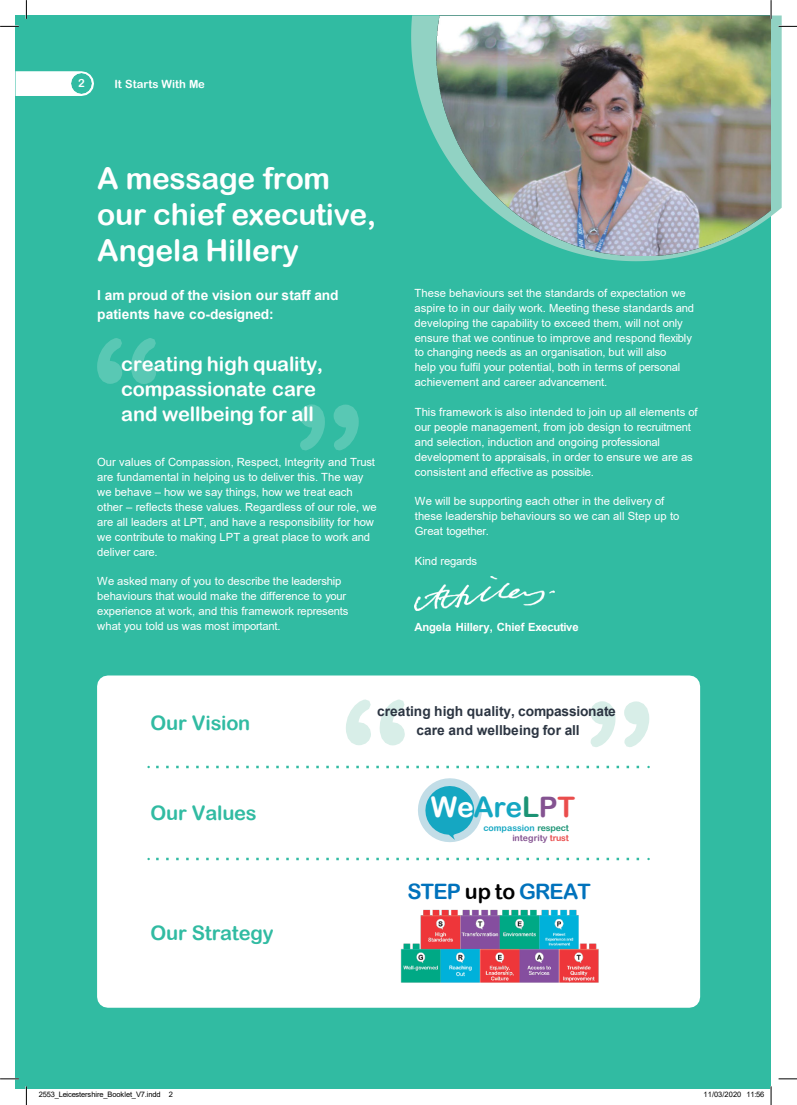
<style>
.page{position:relative;width:797px;height:1105px;background:#fff}
.page>*{position:absolute;margin:0;border:0;box-sizing:border-box;transform-origin:0 0}
.t1{font:30px/36px "Arial Rounded MT Bold";letter-spacing:-.01em;color:#fff}
.t2{font:28.25px "Arial Rounded MT Bold";letter-spacing:-.01em;color:#15a7c2}
.t3{font:21.25px "Arial Rounded MT Bold";letter-spacing:-.03em;color:#0072bc}
.t4{font:20px/25px "Arial Rounded MT Bold";letter-spacing:-.005em;color:#fff}
.t5{font:20px "Arial Rounded MT Bold";letter-spacing:-.01em;color:#31bba2}
.t6{font:700 13.75px/19px "Arial";letter-spacing:-.005em;color:#2c3542;text-align:center}
.t7{font:700 13.75px/19px "Arial";letter-spacing:-.005em;color:#fff}
.t8{font:11.25px/15px "Arial";color:#fff}
.t9{font:700 11.25px "Arial";letter-spacing:-.01em;color:#fff}
.t10{font:11.25px "Arial Rounded MT Bold";color:#fff}
.t11{font:11.25px "Arial";letter-spacing:-.02em;color:#fff}
.t12{font:8.75px "Arial Rounded MT Bold";letter-spacing:-.005em;color:#15a7c2}
.t13{font:8.75px "Arial Rounded MT Bold";letter-spacing:-.015em;color:#845391}
.Slide{font:7.5px "Arial";letter-spacing:-.02em;color:#000}
.Slide-2{font:7.5px "Arial";letter-spacing:.01em;color:#000}
.s1{color:#fff}
.s2{color:#1c9374}
.s3{color:#845391}
.s4{color:#ea4d4c}
.s5{color:#000}
</style>
<div class="page">
<svg style="left:770px;top:16px;width:11px;height:245px;fill:#91d2c3"></svg>
<div style="left:16px;top:16px;width:754px;height:1073px;background:#31bba2"></div>
<svg style="left:411px;top:16px;width:273px;height:245px"></svg>
<img style="left:436px;top:16px;width:334px;height:240px">
<div style="left:97px;top:675px;width:602px;height:333px;background:#fff"></div>
<img style="left:414px;top:576px;width:140px;height:35px">
<svg style="left:418px;top:778px;width:63px;height:64px;background:#7ecada"></svg>
<svg style="left:156px;top:858px;width:493px;height:2px"></svg>
<svg style="left:156px;top:766px;width:493px;height:2px"></svg>
<svg style="left:97px;top:338px;width:25px;height:46px"></svg>
<svg style="left:131px;top:338px;width:25px;height:46px"></svg>
<svg style="left:300px;top:404px;width:25px;height:46px"></svg>
<svg style="left:333px;top:405px;width:25px;height:45px"></svg>
<svg style="left:345px;top:699px;width:26px;height:46px"></svg>
<svg style="left:379px;top:699px;width:25px;height:46px"></svg>
<svg style="left:590px;top:701px;width:25px;height:46px"></svg>
<svg style="left:624px;top:701px;width:25px;height:46px"></svg>
<svg style="left:16px;top:71px;width:78px;height:25px;background:#f2faf9"></svg>
<img style="left:71px;top:74px;width:20px;height:20px">
<svg style="left:0;top:25px;width:19px;height:2px"></svg>
<svg style="left:778px;top:25px;width:18px;height:2px"></svg>
<svg style="left:0;top:1078px;width:19px;height:2px"></svg>
<svg style="left:778px;top:1079px;width:18px;height:1px"></svg>
<svg style="left:25px;top:0;width:2px;height:19px"></svg>
<svg style="left:25px;top:1086px;width:2px;height:19px"></svg>
<svg style="left:769px;top:0;width:2px;height:19px"></svg>
<svg style="left:770px;top:1086px;width:1px;height:19px"></svg>
<img style="left:398px;top:908px;width:201px;height:76px">
<p class="t10" style="left:78px;top:77px;width:8px">2</p>
<p class="t10" style="left:114px;top:77px;width:92px">It Starts With Me</p>
<h2 class="t1" style="left:97px;top:160px;width:280px">A message from our chief executive,<br>Angela Hillery</h2>
<p class="t7" style="left:97px;top:286px;width:243px">I am proud of the vision our staff and patients have co-designed:</p>
<p class="t4" style="left:121px;top:351px;width:203px">creating high quality, compassionate care and wellbeing for all</p>
<p class="t8" style="left:97px;top:454px;width:281px">Our values of Compassion, Respect, Integrity and Trust are fundamental in helping us to deliver this. The way we behave – how we say things, how we treat each other – reflects these values. Regardless of our role, we are all leaders at LPT, and have a responsibility for how we contribute to making LPT a great place to work and deliver care.</p>
<p class="t8" style="left:97px;top:573px;width:252px">We asked many of you to describe the leadership behaviours that would make the difference to your experience at work, and this framework represents what you told us was most important.</p>
<p class="t8" style="left:414px;top:285px;width:281px">These behaviours set the standards of expectation we aspire to in our daily work. Meeting these standards and developing the capability to exceed them, will not only ensure that we continue to improve and respond flexibly to changing needs as an organisation, but will also</p>
<p class="t8" style="left:414px;top:360px;width:267px">help you fulfil your potential, both in terms of personal achievement and career advancement.</p>
<p class="t8" style="left:414px;top:404px;width:284px">This framework is also intended to join up all elements of our people management, from job design to recruitment and selection, induction and ongoing professional development to appraisals, in order to ensure we are as consistent and effective as possible.</p>
<p class="t8" style="left:414px;top:493px;width:266px">We will be supporting each other in the delivery of these leadership behaviours so we can all Step up to<br>Great together.</p>
<p class="t11" style="left:414px;top:553px;width:64px">Kind regards</p>
<p class="t9" style="left:414px;top:619px;width:165px">Angela Hillery, Chief Executive</p>
<p class="t5" style="left:150px;top:711px;width:101px">Our Vision</p>
<p class="t5" style="left:150px;top:801px;width:108px">Our Values</p>
<p class="t5" style="left:150px;top:921px;width:125px">Our Strategy</p>
<p class="t6" style="left:377px;top:702px;width:240px">creating high quality, compassionate care and wellbeing for all</p>
<p class="t2" style="left:430px;top:790px;width:146px"><span class="s1">We</span>Are<span class="s2">L</span><span class="s3">P</span><span class="s4">T</span></p>
<p class="t12" style="left:483px;top:823px;width:87px">compassion <span class="s2">respect</span></p>
<p class="t13" style="left:512px;top:833px;width:58px">integrity <span class="s4">trust</span></p>
<p class="t3" style="left:407px;top:878px;width:185px">STEP <span class="s5">up to</span> GREAT</p>
<p class="Slide" style="left:39px;top:1090px;width:136px">2553_Leicestershire_Booklet_V7.indd 2</p>
<p class="Slide-2" style="left:703px;top:1090px;width:62px">11/03/2020 11:56</p>
</div>
